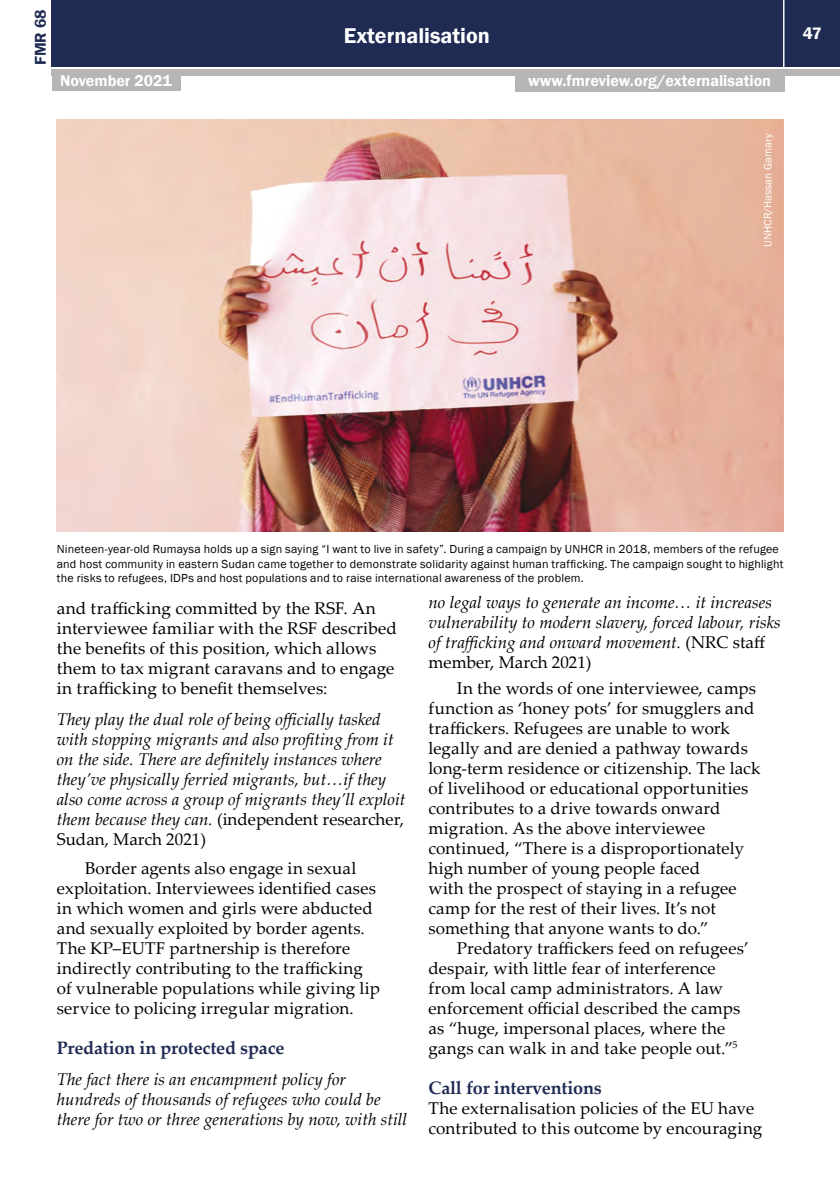
<style>
.page{position:relative;width:840px;height:1191px;background:#fff}
.page>*{position:absolute;margin:0;border:0;box-sizing:border-box;transform-origin:0 0}
.t1{font:600 22px "Franklin Gothic";color:#fff}
.t2{font:700 18px "Palatino Linotype";letter-spacing:-.01em;color:#202b53}
.t3{font:17px/20px "Palatino Linotype";letter-spacing:.01em;color:#000}
.t4{font:italic 17px/20px "Palatino Linotype";color:#000}
.t5{font:600 17px "Franklin Gothic";color:#fff}
.t6{font:600 16px "Franklin Gothic";color:#fff}
.t7{font:600 16px "Franklin Gothic";color:#202b53}
.t8{font:12px/14.4px "Franklin Gothic";letter-spacing:.015em;color:#000}
.t9{font:11px "Franklin Gothic";color:#fff}
.s1{font-style:normal}
</style>
<div class="page">
<div style="left:52px;top:0;width:787px;height:66px;background:#202b53"></div>
<div style="left:52px;top:69px;width:787px;height:6px;background:#b6b6b6"></div>
<hr style="left:782px;top:0;width:2px;height:68px;background:#fff">
<div style="left:52px;top:73px;width:128px;height:18px;background:#b6b6b6"></div>
<div style="left:514px;top:74px;width:270px;height:18px;background:#b6b6b6"></div>
<img style="left:57px;top:119px;width:725px;height:412px">
<p class="t7" style="left:31px;top:65px;width:57px;rotate:-90deg">FMR 68</p>
<p class="t1" style="left:343px;top:22px;width:147px">Externalisation</p>
<p class="t5" style="left:802px;top:23px;width:21px">47</p>
<p class="t6" style="left:60px;top:71px;width:113px">November 2021</p>
<p class="t6" style="left:528px;top:71px;width:244px">www.fmreview.org/externalisation</p>
<p class="t9" style="left:760px;top:247px;width:114px;rotate:-90deg">UNHCR/Hassan Gamary</p>
<p class="t8" style="left:57px;top:542px;width:727px">Nineteen-year-old Rumaysa holds up a sign saying “I want to live in safety”. During a campaign by UNHCR in 2018, members of the refugee and host community in eastern Sudan came together to demonstrate solidarity against human trafficking. The campaign sought to highlight the risks to refugees, IDPs and host populations and to raise international awareness of the problem.</p>
<p class="t3" style="left:57px;top:597px;width:341px">and trafficking committed by the RSF. An interviewee familiar with the RSF described the benefits of this position, which allows them to tax migrant caravans and to engage in trafficking to benefit themselves:</p>
<p class="t4" style="left:57px;top:709px;width:350px">They play the dual role of being officially tasked with stopping migrants and also profiting from it on the side. There are definitely instances where they’ve physically ferried migrants, but…if they also come across a group of migrants they’ll exploit them because they can. <span class="s1">(independent researcher, Sudan, March 2021)</span></p>
<p class="t3" style="left:57px;top:857px;width:324px;text-indent:28px">Border agents also engage in sexual exploitation. Interviewees identified cases in which women and girls were abducted and sexually exploited by border agents.<br>The KP–EUTF partnership is therefore indirectly contributing to the trafficking of vulnerable populations while giving lip service to policing irregular migration.</p>
<p class="t2" style="left:57px;top:1035px;width:229px">Predation in protected space</p>
<p class="t4" style="left:57px;top:1069px;width:352px">The fact there is an encampment policy for hundreds of thousands of refugees who could be there for two or three generations by now, with still</p>
<p class="t4" style="left:428px;top:591px;width:353px">no legal ways to generate an income… it increases vulnerability to modern slavery, forced labour, risks of trafficking and onward movement. <span class="s1">(NRC staff member, March 2021)</span></p>
<p class="t3" style="left:428px;top:677px;width:333px;text-indent:28px">In the words of one interviewee, camps function as ‘honey pots’ for smugglers and traffickers. Refugees are unable to work legally and are denied a pathway towards long-term residence or citizenship. The lack of livelihood or educational opportunities contributes to a drive towards onward migration. As the above interviewee continued, “There is a disproportionately high number of young people faced<br>with the prospect of staying in a refugee camp for the rest of their lives. It’s not something that anyone wants to do.”</p>
<p class="t3" style="left:428px;top:937px;width:321px;text-indent:28px">Predatory traffickers feed on refugees’ despair, with little fear of interference from local camp administrators. A law enforcement official described the camps as “huge, impersonal places, where the gangs can walk in and take people out.”<sup>5</sup></p>
<p class="t2" style="left:428px;top:1075px;width:175px">Call for interventions</p>
<p class="t3" style="left:428px;top:1097px;width:335px">The externalisation policies of the EU have contributed to this outcome by encouraging</p>
</div>
